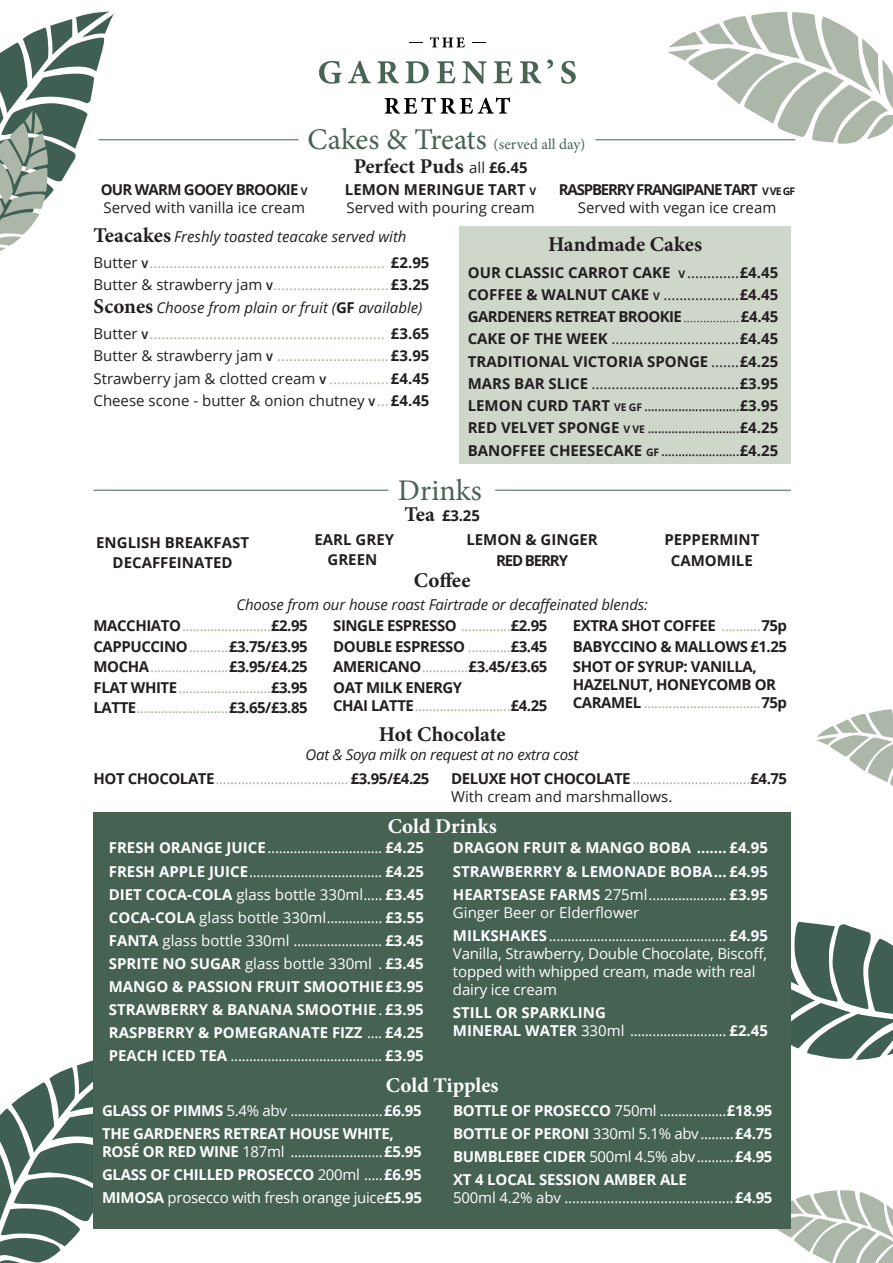
<style>
.page{position:relative;width:893px;height:1263px;background:#fff}
.page>*{position:absolute;margin:0;border:0;box-sizing:border-box;transform-origin:0 0}
.t1{font:30px "Minion Pro";color:#456253}
.t2{font:700 21px "Minion Pro";color:#231f20}
.t3{font:700 21px "Minion Pro";color:#fff}
.t4{font:15px/23.1px "Open Sans";letter-spacing:-.01em;color:#fff;text-align:justify}
.t5{font:15px/20.5px "Open Sans";color:#a8b8a1}
.t6{font:700 15px/22.2px "Open Sans";letter-spacing:-.03em;color:#231f20;text-align:justify}
.t7{font:700 15px/23.1px "Open Sans";color:#fff;text-align:justify}
.t8{font:italic 15px/22.2px "Open Sans";letter-spacing:-.01em;color:#231f20}
.t9{font:15px/18px "Open Sans";color:#231f20}
.t10{font:700 15px/20.1px "Open Sans";color:#231f20;text-align:center}
.t11{font:700 15px/23.1px "Open Sans";letter-spacing:-.02em;color:#fff}
.t12{font:700 15px/18px "Open Sans";letter-spacing:-.08em;color:#231f20;text-align:center}
.t13{font:15px "Minion Pro";letter-spacing:.005em;color:#456253}
.s1{font-size:30px}
.s2{font-family:"Open Sans";font-weight:400;font-size:15px}
.s3{font-family:"Open Sans";font-size:15px}
.s4{font-weight:700}
.s5{font-weight:700;font-size:10.5px}
.s6{font-size:10.5px}
.s7{font-weight:400}
.s8{font-family:"Minion Pro";font-weight:700;font-size:21px;color:#231f20}
.s9{font-style:italic;color:#231f20}
.s10{color:#231f20}
.s11{font-weight:700;font-size:10.5px;color:#231f20}
.s12{font-weight:700;color:#231f20}
.s13{font-style:normal}
.s14{font-weight:700;font-style:normal;font-size:10.5px}
.s15{font-style:normal;color:#a8b8a1}
.s16{font-weight:700;font-style:normal}
.s17{font-family:"Minion Pro";font-weight:700;font-style:normal;font-size:21px}
.s18{font-weight:300}
.s19{font-family:"Minion Pro";font-size:21px}
.s20{font-weight:400;color:#a8b8a1}
</style>
<div class="page">
<svg style="left:0;top:1051px;width:94px;height:212px"></svg>
<svg style="left:791px;top:921px;width:102px;height:139px"></svg>
<svg style="left:667px;top:11px;width:226px;height:133px"></svg>
<svg style="left:0;top:12px;width:114px;height:239px"></svg>
<svg style="left:777px;top:1190px;width:116px;height:73px"></svg>
<svg style="left:385px;top:97px;width:125px;height:17px"></svg>
<svg style="left:430px;top:37px;width:35px;height:10px"></svg>
<svg style="left:409px;top:42px;width:14px;height:1px"></svg>
<svg style="left:472px;top:42px;width:14px;height:1px"></svg>
<svg style="left:319px;top:60px;width:257px;height:24px"></svg>
<hr style="left:94px;top:490px;width:295px;height:1px;background:#456253">
<hr style="left:495px;top:490px;width:296px;height:1px;background:#456253">
<div style="left:94px;top:812px;width:697px;height:268px;background:#456253"></div>
<div style="left:94px;top:1079px;width:697px;height:150px;background:#456253"></div>
<hr style="left:99px;top:139px;width:199px;height:1px;background:#456253">
<hr style="left:595px;top:139px;width:200px;height:1px;background:#456253">
<div style="left:459px;top:226px;width:332px;height:238px;background:#cfd6ca"></div>
<svg style="left:816px;top:709px;width:77px;height:77px"></svg>
<p class="t13" style="left:307px;top:135px;width:279px"><span class="s1">Cakes &amp; Treats</span> (served all day)</p>
<h2 class="t2" style="left:354px;top:151px;width:175px">Perfect Puds <span class="s2">all</span> <span class="s3">£6.45</span></h2>
<p class="t9" style="left:101px;top:180px;width:208px"><span class="s4">OUR WARM GOOEY BROOKIE</span> <span class="s5">V<br></span>Served with vanilla ice cream</p>
<p class="t9" style="left:345px;top:180px;width:193px"><span class="s4">LEMON MERINGUE TART</span> <span class="s5">V<br></span>Served with pouring cream</p>
<p class="t12" style="left:559px;top:180px;width:238px">RASPBERRY FRANGIPANE TART <span class="s6">V VE GF<br></span><span class="s7">Served with vegan ice cream</span></p>
<p class="t5" style="left:94px;top:223px;width:337px;line-height:26.5px"><span class="s8">Teacakes</span> <span class="s9">Freshly toasted teacake served with<br></span><span class="s10">Butter</span> <span class="s11">V</span>........................................................... <span class="s12">£2.95</span></p>
<p class="t8" style="left:94px;top:273px;width:337px"><span class="s13">Butter &amp; strawberry jam</span> <span class="s14">V</span><span class="s15">.............................</span><span class="s16">£3.25<br></span><span class="s17">Scones</span> Choose from plain or fruit (<span class="s16">GF</span> available)</p>
<p class="t5" style="left:94px;top:322px;width:337px;line-height:22.2px;text-align:justify"><span class="s10">Butter</span> <span class="s11">V</span>........................................................... <span class="s12">£3.65<br></span><span class="s10">Butter &amp; strawberry jam</span> <span class="s11">V</span> ............................<span class="s12">£3.95<br></span><span class="s10">Strawberry jam &amp; clotted cream</span> <span class="s11">V</span> ...............<span class="s12">£4.45<br></span><span class="s10">Cheese scone - butter &amp; onion chutney</span> <span class="s11">V</span>...<span class="s12">£4.45</span></p>
<h2 class="t2" style="left:548px;top:229px;width:156px">Handmade Cakes</h2>
<p class="t6" style="left:468px;top:261px;width:312px">OUR CLASSIC CARROT CAKE <span class="s6">V</span> <span class="s7">.............</span>£4.45<br>COFFEE &amp; WALNUT CAKE <span class="s6">V</span> <span class="s7">...................</span>£4.45<br>GARDENERS RETREAT BROOKIE<span class="s18">.................</span>£4.45<br>CAKE OF THE WEEK <span class="s7">................................</span>£4.45<br>TRADITIONAL VICTORIA SPONGE <span class="s7">.......</span>£4.25<br>MARS BAR SLICE <span class="s7">.....................................</span>£3.95<br>LEMON CURD TART <span class="s6">VE GF</span> <span class="s7">............................</span>£3.95<br>RED VELVET SPONGE <span class="s6">V VE</span> <span class="s7">...........................</span>£4.25<br>BANOFFEE CHEESECAKE <span class="s6">GF</span> <span class="s7">.......................</span>£4.25</p>
<h1 class="t1" style="left:398px;top:470px;width:85px">Drinks</h1>
<p class="t6" style="left:405px;top:504px;width:77px"><span class="s19">Tea</span> £3.25</p>
<p class="t10" style="left:96px;top:532px;width:154px">ENGLISH BREAKFAST<br>DECAFFEINATED</p>
<p class="t10" style="left:315px;top:529px;width:81px">EARL GREY<br>GREEN</p>
<p class="t10" style="left:466px;top:528px;width:133px;line-height:21.1px">LEMON &amp; GINGER<br>RED BERRY</p>
<p class="t10" style="left:664px;top:528px;width:96px;line-height:21.1px">PEPPERMINT<br>CAMOMILE</p>
<h2 class="t2" style="left:414px;top:566px;width:58px">Coffee</h2>
<p class="t8" style="left:236px;top:593px;width:413px">Choose from our house roast Fairtrade or decaffeinated blends:</p>
<p class="t5" style="left:94px;top:615px;width:216px;text-align:justify"><span class="s12">MACCHIATO</span>.........................<span class="s12">£2.95<br>CAPPUCCINO</span>...........<span class="s12">£3.75/£3.95<br>MOCHA</span>......................<span class="s12">£3.95/£4.25<br>FLAT WHITE</span>..........................<span class="s12">£3.95<br>LATTE</span>..........................<span class="s12">£3.65/£3.85</span></p>
<p class="t6" style="left:333px;top:615px;width:216px;line-height:20.5px">SINGLE ESPRESSO <span class="s20">..............</span>£2.95<br>DOUBLE ESPRESSO <span class="s20">............</span>£3.45<br>AMERICANO<span class="s20">.............</span>£3.45/£3.65<br>OAT MILK ENERGY</p>
<p class="t5" style="left:333px;top:695px;width:216px"><span class="s12">CHAI LATTE</span>...........................<span class="s12">£4.25</span></p>
<p class="t6" style="left:573px;top:615px;width:216px;line-height:20.5px">EXTRA SHOT COFFEE <span class="s20">...........</span>75p BABYCCINO &amp; MALLOWS £1.25<br>SHOT OF SYRUP: VANILLA,</p>
<p class="t5" style="left:573px;top:675px;width:216px;line-height:18px"><span class="s12">HAZELNUT, HONEYCOMB OR<br>CARAMEL</span> .................................<span class="s12">75p</span></p>
<h2 class="t2" style="left:379px;top:719px;width:129px">Hot Chocolate</h2>
<p class="t8" style="left:306px;top:743px;width:275px">Oat &amp; Soya milk on request at no extra cost</p>
<p class="t5" style="left:94px;top:767px;width:337px"><span class="s12">HOT CHOCOLATE</span>.................................... <span class="s12">£3.95/£4.25</span></p>
<p class="t5" style="left:451px;top:769px;width:337px;line-height:18px"><span class="s12">DELUXE HOT CHOCOLATE</span>................................<span class="s12">£4.75<br></span><span class="s10">With cream and marshmallows.</span></p>
<h2 class="t3" style="left:388px;top:811px;width:111px">Cold Drinks</h2>
<p class="t4" style="left:109px;top:836px;width:317px"><span class="s4">FRESH ORANGE JUICE</span>............................... <span class="s4">£4.25<br>FRESH APPLE JUICE</span>.................................... <span class="s4">£4.25<br>DIET COCA-COLA</span> glass bottle 330ml..... <span class="s4">£3.45<br>COCA-COLA</span> glass bottle 330ml............... <span class="s4">£3.55<br>FANTA</span> glass bottle 330ml ........................ <span class="s4">£3.45<br>SPRITE NO SUGAR</span> glass bottle 330ml . <span class="s4">£3.45<br>MANGO &amp; PASSION FRUIT SMOOTHIE£3.95<br>STRAWBERRY &amp; BANANA SMOOTHIE</span>. <span class="s4">£3.95<br>RASPBERRY &amp; POMEGRANATE FIZZ</span> .... <span class="s4">£4.25<br>PEACH ICED TEA</span> ......................................... <span class="s4">£3.95</span></p>
<p class="t7" style="left:453px;top:836px;width:317px">DRAGON FRUIT &amp; MANGO BOBA ....... £4.95<br>STRAWBERRRY &amp; LEMONADE BOBA... £4.95<br>HEARTSEASE FARMS <span class="s7">275ml.....................</span> £3.95</p>
<p class="t4" style="left:453px;top:900px;width:317px">Ginger Beer or Elderflower<br><span class="s4">MILKSHAKES</span>................................................ <span class="s4">£4.95</span></p>
<p class="t4" style="left:453px;top:944px;width:316px;line-height:18px;text-align:left">Vanilla, Strawberry, Double Chocolate, Biscoff, topped with whipped cream, made with real dairy ice cream</p>
<p class="t7" style="left:453px;top:1003px;width:317px;line-height:18px">STILL OR SPARKLING<br>MINERAL WATER <span class="s7">330ml ..........................</span> £2.45</p>
<h2 class="t3" style="left:386px;top:1071px;width:114px">Cold Tipples</h2>
<p class="t11" style="left:102px;top:1099px;width:321px">GLASS OF PIMMS <span class="s7">5.4% abv .........................</span>£6.95<br>THE GARDENERS RETREAT HOUSE WHITE,</p>
<p class="t4" style="left:102px;top:1140px;width:321px"><span class="s4">ROSÉ OR RED WINE</span> 187ml .........................<span class="s4">£5.95<br>GLASS OF CHILLED PROSECCO</span> 200ml .....<span class="s4">£6.95<br>MIMOSA</span> prosecco with fresh orange juice<span class="s4">£5.95</span></p>
<p class="t7" style="left:453px;top:1099px;width:321px">BOTTLE OF PROSECCO <span class="s7">750ml ..................</span>£18.95<br>BOTTLE OF PERONI <span class="s7">330ml 5.1% abv.........</span>£4.75<br>BUMBLEBEE CIDER <span class="s7">500ml 4.5% abv..........</span>£4.95<br>XT 4 LOCAL SESSION AMBER ALE</p>
<p class="t4" style="left:453px;top:1186px;width:321px">500ml 4.2% abv ............................................<span class="s4">£4.95</span></p>
</div>
